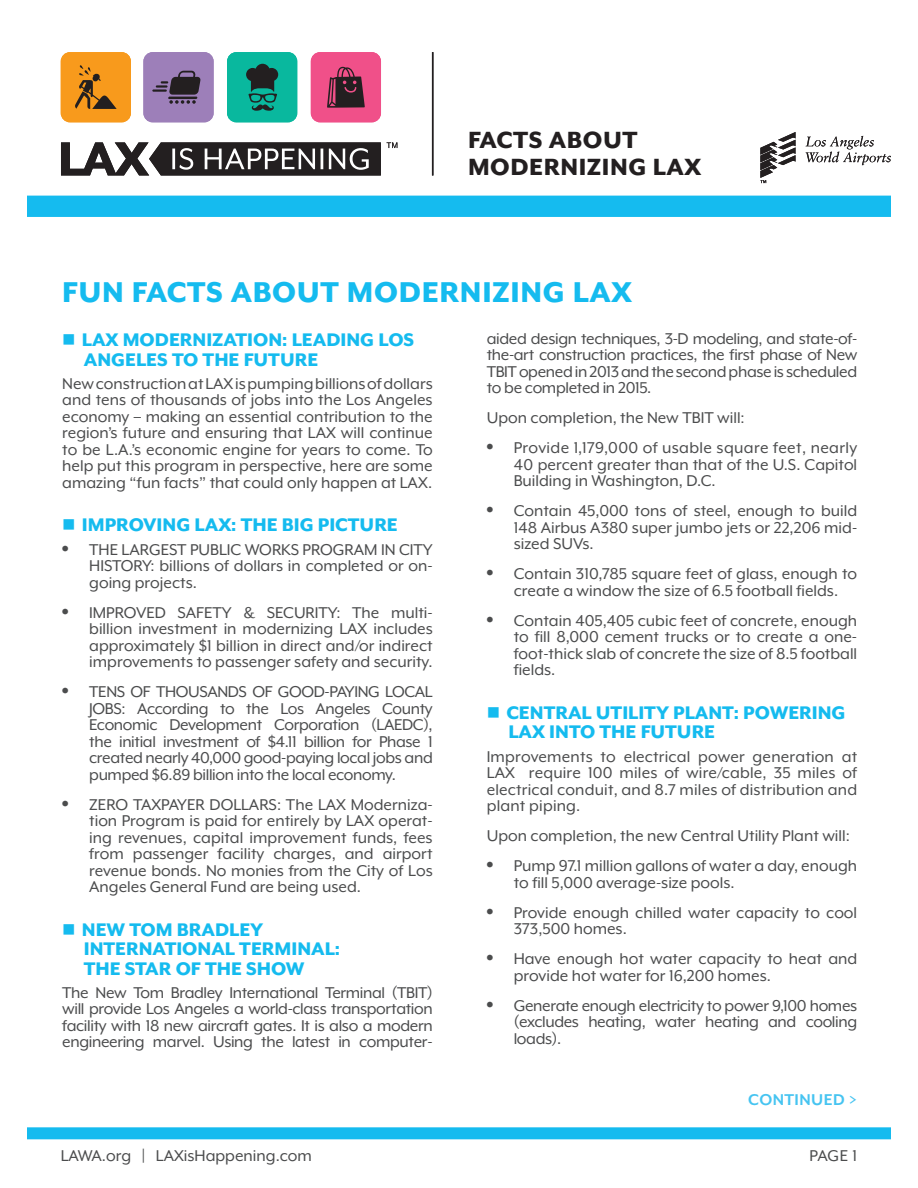
<style>
.page{position:relative;width:918px;height:1188px;background:#fff}
.page>*{position:absolute;margin:0;border:0;box-sizing:border-box;transform-origin:0 0}
.t1{font:800 33px "Mr Eaves XL Mod OT";letter-spacing:.02em;color:#15bbef}
.t2{font:800 27px/27px "Mr Eaves XL Mod OT";letter-spacing:.02em;color:#231f20}
.t3{font:800 21px/19.5px "Mr Eaves XL Mod OT";color:#15bbef}
.t4{font:18px/16.5px "Mr Eaves XL Mod OT";color:#4b4c4d;text-align:justify}
.t5{font:700 18px "Mr Eaves XL Mod OT";letter-spacing:.025em;color:#46c4f1}
.s1{font-family:"Helvetica LT Std"}
</style>
<div class="page">
<div style="left:27px;top:1127px;width:864px;height:12px;background:#15bbef"></div>
<hr style="left:432px;top:52px;width:1px;height:123px;background:#231f20">
<svg style="left:760px;top:132px;width:36px;height:51px"></svg>
<svg style="left:806px;top:136px;width:85px;height:29px"></svg>
<div style="left:27px;top:196px;width:864px;height:21px;background:#15bbef"></div>
<div style="left:61px;top:52px;width:70px;height:70px;background:#f89a1c;border-radius:9px"></div>
<svg style="left:75px;top:65px;width:42px;height:44px"></svg>
<div style="left:143px;top:52px;width:71px;height:70px;background:#9d7fb9;border-radius:9px"></div>
<hr style="left:152px;top:89px;width:15px;height:3px;background:#231f20">
<svg style="left:156px;top:71px;width:45px;height:33px"></svg>
<div style="left:227px;top:52px;width:70px;height:70px;background:#09b89e;border-radius:9px"></div>
<svg style="left:246px;top:64px;width:32px;height:47px"></svg>
<div style="left:311px;top:52px;width:70px;height:70px;background:#f05089;border-radius:9px"></div>
<svg style="left:327px;top:67px;width:38px;height:41px"></svg>
<svg style="left:61px;top:142px;width:320px;height:34px"></svg>
<svg style="left:387px;top:142px;width:10px;height:6px"></svg>
<h2 class="t2" style="left:468px;top:127px;width:235px">FACTS ABOUT<br>MODERNIZING LAX</h2>
<h1 class="t1" style="left:62px;top:275px;width:571px">FUN FACTS ABOUT MODERNIZING LAX</h1>
<p class="t3" style="left:84px;top:330px;width:332px;text-indent:-22px">■ LAX MODERNIZATION: LEADING LOS<br>ANGELES TO THE FUTURE</p>
<p class="t4" style="left:62px;top:375px;width:372px">New construction at LAX is pumping billions of dollars and tens of thousands of jobs into the Los Angeles economy – making an essential contribution to the region’s future and ensuring that LAX will continue to be L.A.’s economic engine for years to come. To help put this program in perspective, here are some amazing “fun facts” that could only happen at LAX.</p>
<p class="t3" style="left:62px;top:515px;width:337px">■ IMPROVING LAX: THE BIG PICTURE</p>
<p class="t4" style="left:89px;top:541px;width:345px;text-indent:-27px"><span class="s1">•</span> THE LARGEST PUBLIC WORKS PROGRAM IN CITY HISTORY: billions of dollars in completed or on&shy;going projects.</p>
<p class="t4" style="left:89px;top:604px;width:345px;text-indent:-27px"><span class="s1">•</span> IMPROVED SAFETY &amp; SECURITY: The multi&shy;billion investment in modernizing LAX includes approximately $1 billion in direct and/or indirect improvements to passenger safety and security.</p>
<p class="t4" style="left:89px;top:684px;width:345px;text-indent:-27px"><span class="s1">•</span> TENS OF THOUSANDS OF GOOD-PAYING LOCAL JOBS: According to the Los Angeles County Economic Development Corporation (LAEDC), the initial investment of $4.11 billion for Phase 1 created nearly 40,000 good-paying local jobs and pumped $6.89 billion into the local economy.</p>
<p class="t4" style="left:89px;top:796px;width:345px;text-indent:-27px"><span class="s1">•</span> ZERO TAXPAYER DOLLARS: The LAX Moderniza&shy;tion Program is paid for entirely by LAX operat&shy;ing revenues, capital improvement funds, fees from passenger facility charges, and airport revenue bonds. No monies from the City of Los Angeles General Fund are being used.</p>
<p class="t3" style="left:84px;top:920px;width:258px;text-indent:-22px">■ NEW TOM BRADLEY<br>INTERNATIONAL TERMINAL:<br>THE STAR OF THE SHOW</p>
<p class="t4" style="left:62px;top:984px;width:372px">The New Tom Bradley International Terminal (TBIT) will provide Los Angeles a world-class transportation facility with 18 new aircraft gates. It is also a modern engineering marvel. Using the latest in computer-</p>
<p class="t4" style="left:61px;top:1147px;width:253px">LAWA.org | LAXisHappening.com</p>
<p class="t4" style="left:487px;top:330px;width:372px">aided design techniques, 3-D modeling, and state-of&shy;the-art construction practices, the first phase of New TBIT opened in 2013 and the second phase is scheduled to be completed in 2015.</p>
<p class="t4" style="left:487px;top:410px;width:260px">Upon completion, the New TBIT will:</p>
<p class="t4" style="left:514px;top:440px;width:345px;text-indent:-27px"><span class="s1">•</span> Provide 1,179,000 of usable square feet, nearly 40 percent greater than that of the U.S. Capitol Building in Washington, D.C.</p>
<p class="t4" style="left:514px;top:503px;width:345px;text-indent:-27px"><span class="s1">•</span> Contain 45,000 tons of steel, enough to build 148 Airbus A380 super jumbo jets or 22,206 mid&shy;sized SUVs.</p>
<p class="t4" style="left:487px;top:566px;width:372px;text-align:center"><span class="s1">•</span> Contain 310,785 square feet of glass, enough to create a window the size of 6.5 football fields.</p>
<p class="t4" style="left:514px;top:612px;width:345px;text-indent:-27px"><span class="s1">•</span> Contain 405,405 cubic feet of concrete, enough to fill 8,000 cement trucks or to create a one&shy;foot-thick slab of concrete the size of 8.5 football fields.</p>
<p class="t3" style="left:508px;top:703px;width:339px;text-indent:-22px">■ CENTRAL UTILITY PLANT: POWERING<br>LAX INTO THE FUTURE</p>
<p class="t4" style="left:487px;top:748px;width:372px">Improvements to electrical power generation at LAX require 100 miles of wire/cable, 35 miles of electrical conduit, and 8.7 miles of distribution and plant piping.</p>
<p class="t4" style="left:487px;top:827px;width:365px">Upon completion, the new Central Utility Plant will:</p>
<p class="t4" style="left:514px;top:857px;width:345px;text-indent:-27px"><span class="s1">•</span> Pump 97.1 million gallons of water a day, enough to fill 5,000 average-size pools.</p>
<p class="t4" style="left:514px;top:904px;width:345px;text-indent:-27px"><span class="s1">•</span> Provide enough chilled water capacity to cool<br>373,500 homes.</p>
<p class="t4" style="left:514px;top:950px;width:345px;text-indent:-27px"><span class="s1">•</span> Have enough hot water capacity to heat and provide hot water for 16,200 homes.</p>
<p class="t4" style="left:514px;top:997px;width:345px;text-indent:-27px"><span class="s1">•</span> Generate enough electricity to power 9,100 homes (excludes heating, water heating and cooling loads).</p>
<p class="t5" style="left:748px;top:1090px;width:110px">CONTINUED &gt;</p>
<p class="t4" style="left:809px;top:1147px;width:49px">PAGE 1</p>
</div>
